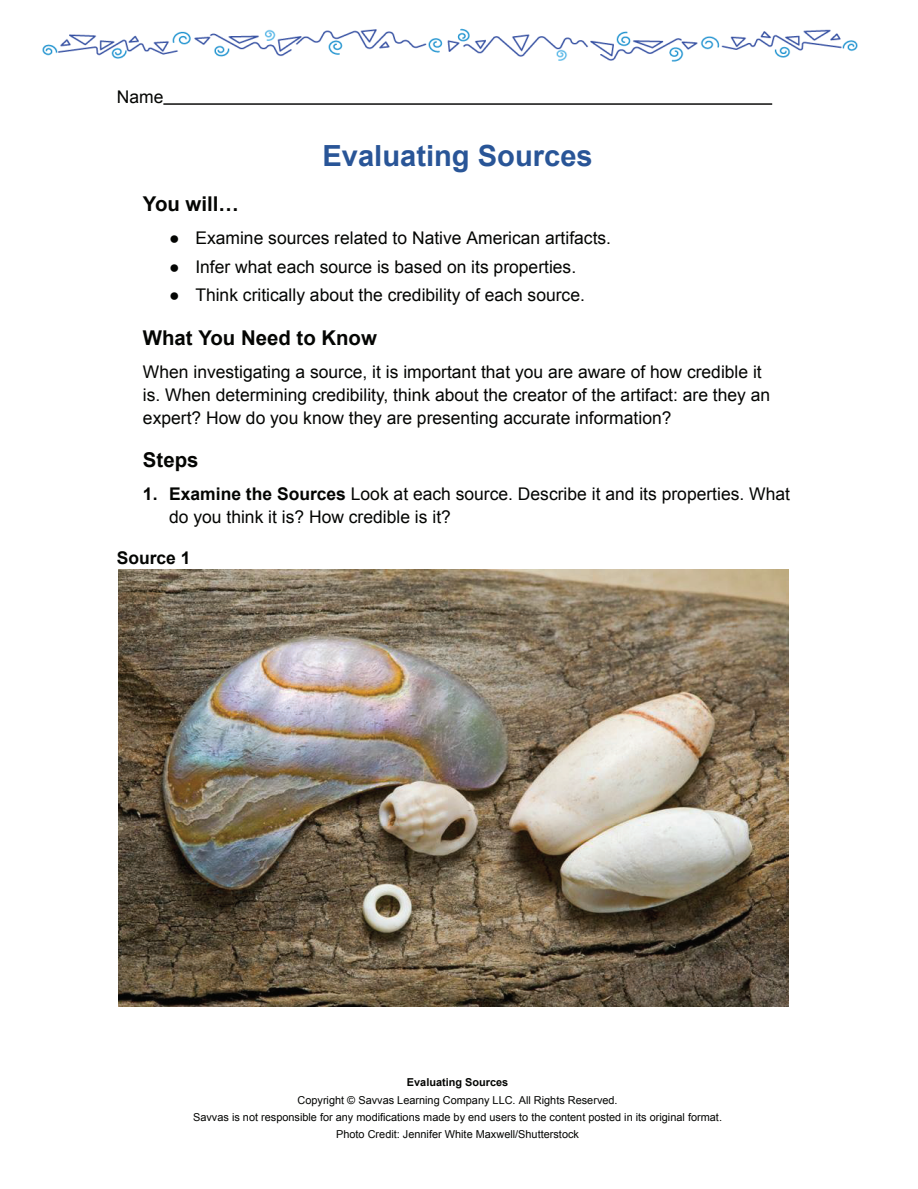
<style>
.page{position:relative;width:918px;height:1189px;background:#fff}
.page>*{position:absolute;margin:0;border:0;box-sizing:border-box;transform-origin:0 0}
.t1{font:700 29.1px "Arial";color:#295597}
.t2{font:700 20.4px "Arial";color:#040503}
.t3{font:17.4px/23.1px "Arial";color:#040503}
.t4{font:700 17.4px "Arial";color:#040503}
.t5{font:10.95px/17.4px "Arial";color:#040503;text-align:center}
.t6{font:700 10.95px "Arial";color:#040503}
.s1{font-weight:700}
</style>
<div class="page">
<hr style="left:163px;top:103px;width:608px;height:2px;background:#040503">
<img style="left:119px;top:569px;width:669px;height:437px">
<img style="left:42px;top:28px;width:816px;height:34px">
<p class="t3" style="left:117px;top:85px;width:48px">Name</p>
<h1 class="t1" style="left:322px;top:136px;width:271px">Evaluating Sources</h1>
<p class="t2" style="left:143px;top:190px;width:97px">You will…</p>
<p class="t3" style="left:169px;top:226px;width:443px">● Examine sources related to Native American artifacts.</p>
<p class="t3" style="left:169px;top:255px;width:408px">● Infer what each source is based on its properties.</p>
<p class="t3" style="left:169px;top:284px;width:417px">● Think critically about the credibility of each source.</p>
<p class="t2" style="left:143px;top:324px;width:235px">What You Need to Know</p>
<p class="t3" style="left:143px;top:360px;width:628px">When investigating a source, it is important that you are aware of how credible it is. When determining credibility, think about the creator of the artifact: are they an expert? How do you know they are presenting accurate information?</p>
<p class="t2" style="left:143px;top:446px;width:57px">Steps</p>
<p class="t3" style="left:169px;top:482px;width:622px;text-indent:-26px"><span class="s1">1. Examine the Sources</span> Look at each source. Describe it and its properties. What do you think it is? How credible is it?</p>
<p class="t4" style="left:117px;top:546px;width:75px">Source 1</p>
<p class="t6" style="left:406px;top:1074px;width:103px">Evaluating Sources</p>
<p class="t5" style="left:193px;top:1090px;width:530px">Copyright © Savvas Learning Company LLC. All Rights Reserved.<br>Savvas is not responsible for any modifications made by end users to the content posted in its original format.<br>Photo Credit: Jennifer White Maxwell/Shutterstock</p>
</div>
